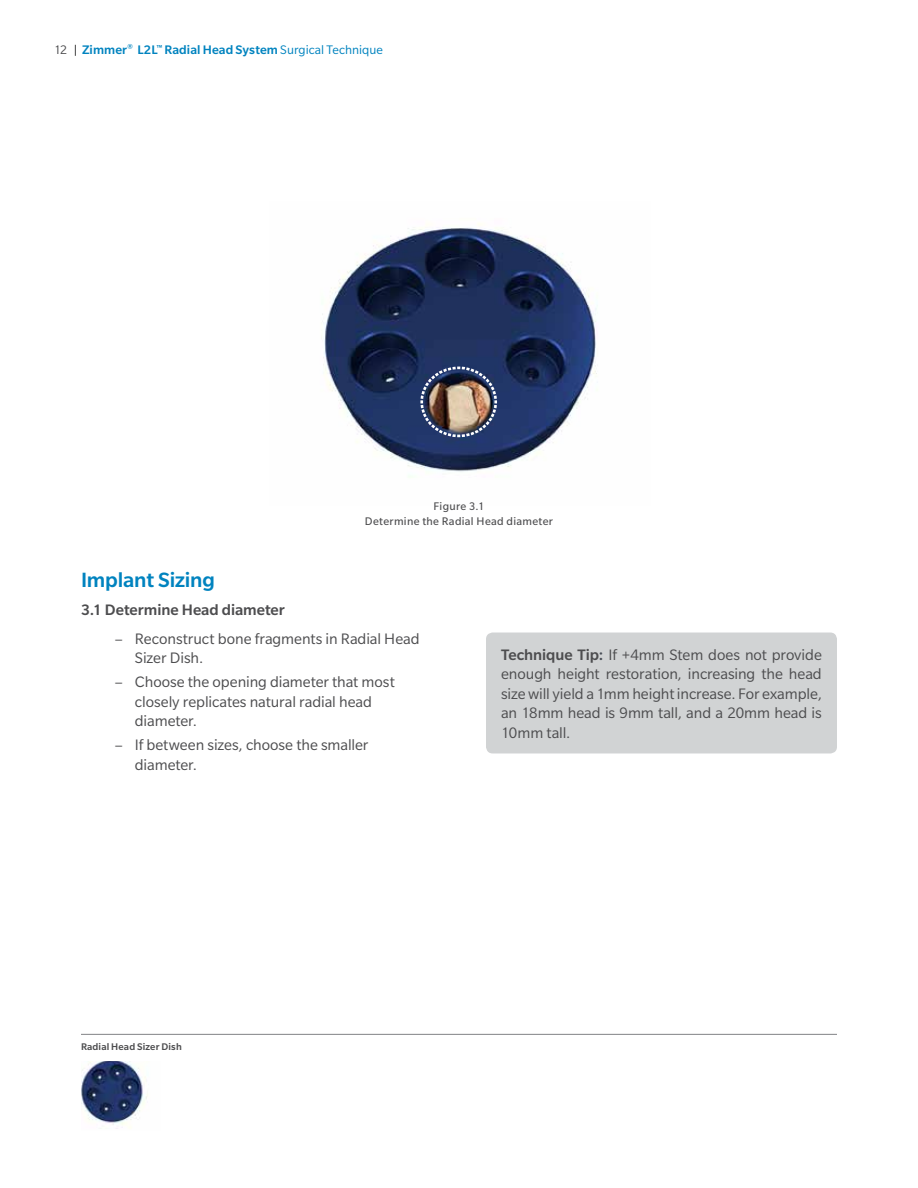
<style>
.page{position:relative;width:918px;height:1188px;background:#fff}
.page>*{position:absolute;margin:0;border:0;box-sizing:border-box;transform-origin:0 0}
.t1{font:500 22.5px "Slate Pro";letter-spacing:-.01em;color:#0083bf}
.t2{font:16.5px/19.5px "Slate Pro";letter-spacing:-.005em;color:#4d4d4f}
.t3{font:500 16.5px "Slate Pro";color:#4d4d4f}
.t4{font:500 13.5px "Slate Pro";letter-spacing:.005em;color:#0083bf}
.t5{font:12px/15px "Slate Pro";letter-spacing:.025em;color:#4d4d4f;text-align:center}
.t6{font:500 10.5px "Slate Pro";letter-spacing:.015em;color:#4d4d4f}
.s1{font-weight:400;color:#4d4d4f}
.s2{font-weight:400;color:#000}
.s3{font-weight:400}
.s4{font-weight:500}
.s5{font-weight:500;color:#474c55}
</style>
<div class="page">
<img style="left:321px;top:223px;width:277px;height:254px">
<img style="left:419px;top:365px;width:79px;height:74px">
<hr style="left:81px;top:1034px;width:756px;height:1px;background:#818386">
<img style="left:81px;top:1062px;width:67px;height:67px">
<div style="left:486px;top:633px;width:351px;height:120px;background:#d1d3d4;border-radius:7px"></div>
<p class="t4" style="left:54px;top:43px;width:331px"><span class="s1">12</span> <span class="s2">|</span> Zimmer<sup>®</sup> L2L<sup>™</sup> Radial Head System <span class="s3">Surgical Technique</span></p>
<p class="t5" style="left:365px;top:499px;width:190px">Figure 3.1<br>Determine the Radial Head diameter</p>
<h1 class="t1" style="left:81px;top:568px;width:136px">Implant Sizing</h1>
<p class="t3" style="left:81px;top:601px;width:205px">3.1 Determine Head diameter</p>
<p class="t2" style="left:135px;top:629px;width:286px;text-indent:-20px">– Reconstruct bone fragments in Radial Head<br>Sizer Dish.</p>
<p class="t2" style="left:135px;top:672px;width:261px;text-indent:-20px">– Choose the opening diameter that most closely replicates natural radial head diameter.</p>
<p class="t2" style="left:135px;top:735px;width:235px;text-indent:-20px">– If between sizes, choose the smaller diameter.</p>
<p class="t2" style="left:501px;top:645px;width:322px;text-align:justify"><span class="s4">Technique Tip</span><span class="s5">:</span> If +4mm Stem does not provide enough height restoration, increasing the head size will yield a 1mm height increase. For example, an 18mm head is 9mm tall, and a 20mm head is 10mm tall.</p>
<p class="t6" style="left:81px;top:1041px;width:102px">Radial Head Sizer Dish</p>
</div>
